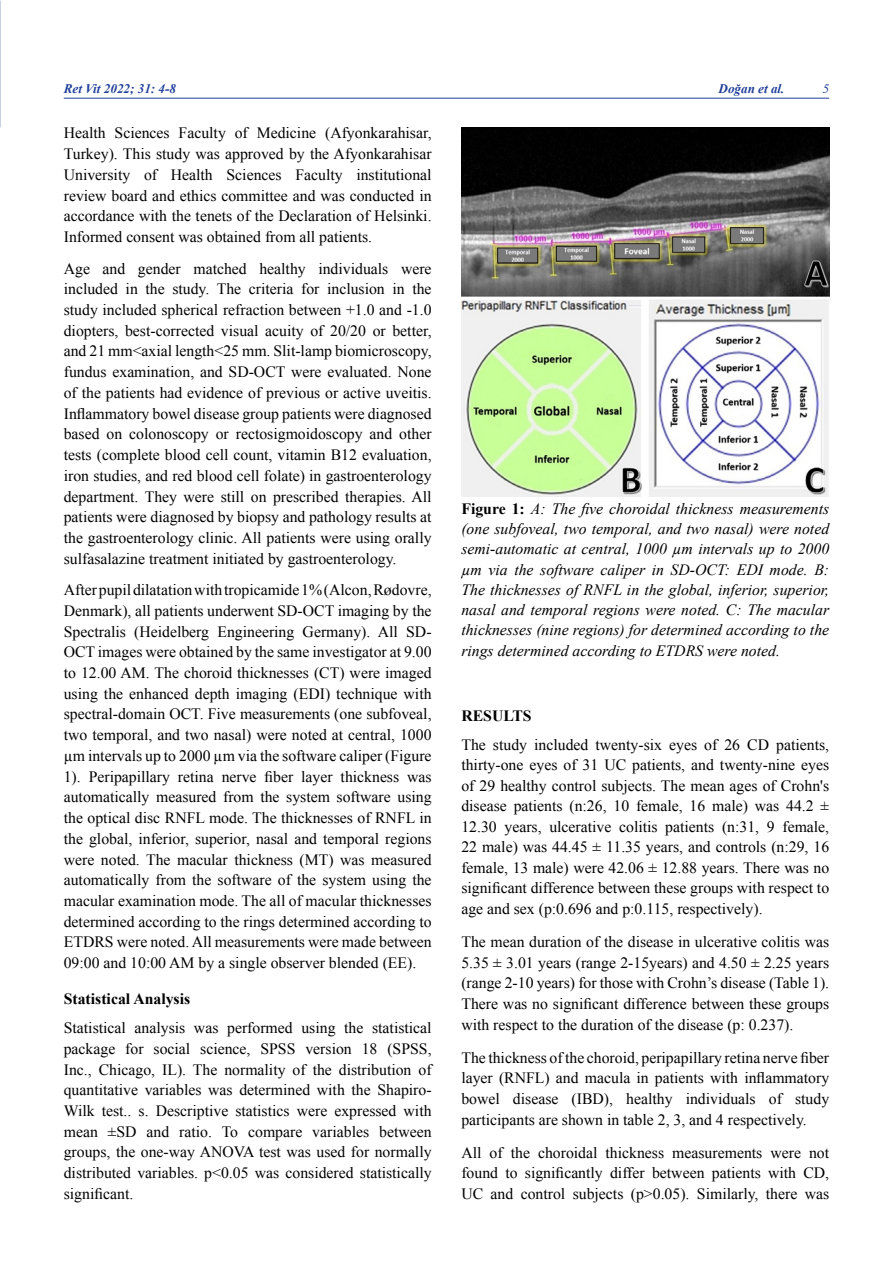
<style>
.page{position:relative;width:893px;height:1263px;background:#fff}
.page>*{position:absolute;margin:0;border:0;box-sizing:border-box;transform-origin:0 0}
.t1{font:15.75px/20.7px "Times New Roman";color:#000;text-align:justify}
.t2{font:italic 15.75px/20.2px "Times New Roman";color:#000;text-align:justify}
.t3{font:700 15.75px "Times New Roman";color:#000}
.t4{font:italic 700 13.2px "Times New Roman";color:#21409a}
.t5{font:italic 12.75px "Times";color:#21409a}
.s1{font-weight:700;font-style:normal}
</style>
<div class="page">
<hr style="left:64px;top:98px;width:765px;height:1px;background:#21409a">
<img style="left:461px;top:128px;width:368px;height:368px">
<p class="t4" style="left:64px;top:79px;width:114px">Ret Vit 2022; 31: 4-8</p>
<p class="t4" style="left:718px;top:79px;width:67px">Doğan et al.</p>
<p class="t5" style="left:823px;top:81px;width:8px">5</p>
<p class="t1" style="left:64px;top:123px;width:369px">Health Sciences Faculty of Medicine (Afyonkarahisar, Turkey). This study was approved by the Afyonkarahisar University of Health Sciences Faculty institutional review board and ethics committee and was conducted in accordance with the tenets of the Declaration of Helsinki.<br>Informed consent was obtained from all patients.</p>
<p class="t1" style="left:64px;top:258px;width:369px">Age and gender matched healthy individuals were included in the study. The criteria for inclusion in the study included spherical refraction between +1.0 and -1.0 diopters, best-corrected visual acuity of 20/20 or better, and 21 mm&lt;axial length&lt;25 mm. Slit-lamp biomicroscopy, fundus examination, and SD-OCT were evaluated. None of the patients had evidence of previous or active uveitis.<br>Inflammatory bowel disease group patients were diagnosed based on colonoscopy or rectosigmoidoscopy and other tests (complete blood cell count, vitamin B12 evaluation, iron studies, and red blood cell folate) in gastroenterology department. They were still on prescribed therapies. All patients were diagnosed by biopsy and pathology results at the gastroenterology clinic. All patients were using orally sulfasalazine treatment initiated by gastroenterology.</p>
<p class="t1" style="left:64px;top:579px;width:369px">After pupil dilatation with tropicamide 1% (Alcon, Rødovre, Denmark), all patients underwent SD-OCT imaging by the Spectralis (Heidelberg Engineering Germany). All SD-OCT images were obtained by the same investigator at 9.00 to 12.00 AM. The choroid thicknesses (CT) were imaged using the enhanced depth imaging (EDI) technique with spectral-domain OCT. Five measurements (one subfoveal, two temporal, and two nasal) were noted at central, 1000 µm intervals up to 2000 µm via the software caliper (Figure 1). Peripapillary retina nerve fiber layer thickness was automatically measured from the system software using the optical disc RNFL mode. The thicknesses of RNFL in the global, inferior, superior, nasal and temporal regions were noted. The macular thickness (MT) was measured automatically from the software of the system using the macular examination mode. The all of macular thicknesses determined according to the rings determined according to ETDRS were noted. All measurements were made between 09:00 and 10:00 AM by a single observer blended (EE).</p>
<p class="t3" style="left:64px;top:988px;width:128px">Statistical Analysis</p>
<p class="t1" style="left:64px;top:1017px;width:369px">Statistical analysis was performed using the statistical package for social science, SPSS version 18 (SPSS, Inc., Chicago, IL). The normality of the distribution of quantitative variables was determined with the Shapiro-Wilk test.. s. Descriptive statistics were expressed with mean ±SD and ratio. To compare variables between groups, the one-way ANOVA test was used for normally distributed variables. p&lt;0.05 was considered statistically significant.</p>
<p class="t2" style="left:461px;top:498px;width:369px"><span class="s1">Figure 1:</span> A: The five choroidal thickness measurements (one subfoveal, two temporal, and two nasal) were noted semi-automatic at central, 1000 µm intervals up to 2000 µm via the software caliper in SD-OCT: EDI mode. B:<br>The thicknesses of RNFL in the global, inferior, superior, nasal and temporal regions were noted. C: The macular thicknesses (nine regions) for determined according to the rings determined according to ETDRS were noted.</p>
<p class="t3" style="left:461px;top:704px;width:72px">RESULTS</p>
<p class="t1" style="left:461px;top:734px;width:369px">The study included twenty-six eyes of 26 CD patients, thirty-one eyes of 31 UC patients, and twenty-nine eyes of 29 healthy control subjects. The mean ages of Crohn's disease patients (n:26, 10 female, 16 male) was 44.2 ± 12.30 years, ulcerative colitis patients (n:31, 9 female, 22 male) was 44.45 ± 11.35 years, and controls (n:29, 16 female, 13 male) were 42.06 ± 12.88 years. There was no significant difference between these groups with respect to age and sex (p:0.696 and p:0.115, respectively).</p>
<p class="t1" style="left:461px;top:931px;width:369px">The mean duration of the disease in ulcerative colitis was 5.35 ± 3.01 years (range 2-15years) and 4.50 ± 2.25 years (range 2-10 years) for those with Crohn’s disease (Table 1).<br>There was no significant difference between these groups with respect to the duration of the disease (p: 0.237).</p>
<p class="t1" style="left:461px;top:1047px;width:369px">The thickness of the choroid, peripapillary retina nerve fiber layer (RNFL) and macula in patients with inflammatory bowel disease (IBD), healthy individuals of study participants are shown in table 2, 3, and 4 respectively.</p>
<p class="t1" style="left:461px;top:1142px;width:369px">All of the choroidal thickness measurements were not found to significantly differ between patients with CD, UC and control subjects (p&gt;0.05). Similarly, there was</p>
</div>
